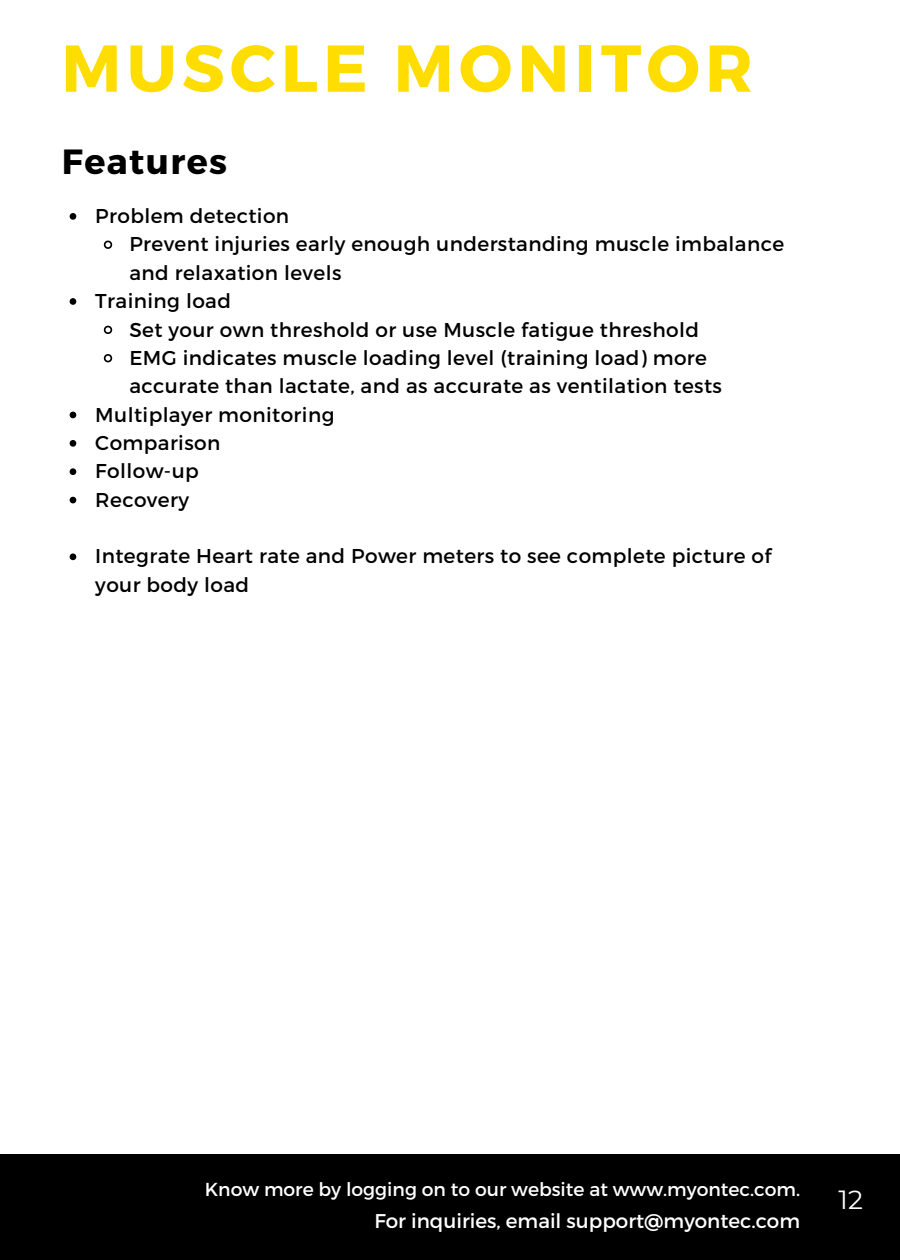
<style>
.page{position:relative;width:900px;height:1260px;background:#fff}
.page>*{position:absolute;margin:0;border:0;box-sizing:border-box;transform-origin:0 0}
.t1{font:700 66px "Montserrat";letter-spacing:.08em;color:#fd0}
.t2{font:700 35px "Montserrat";letter-spacing:.04em;color:#000}
.t3{font:26.25px "Montserrat";color:#fff}
.t4{font:20px/28.2px "Montserrat";letter-spacing:.02em;color:#000}
.t5{font:20px "Montserrat";color:#fff}
.t6{font:18.75px "Montserrat";color:#fff}
</style>
<div class="page">
<div style="left:0;top:1154px;width:900px;height:106px;background:#000"></div>
<svg style="left:70px;top:213px;width:6px;height:7px"></svg>
<svg style="left:103px;top:240px;width:10px;height:9px"></svg>
<svg style="left:70px;top:298px;width:6px;height:7px"></svg>
<svg style="left:103px;top:325px;width:10px;height:9px"></svg>
<svg style="left:103px;top:354px;width:10px;height:9px"></svg>
<svg style="left:70px;top:412px;width:6px;height:6px"></svg>
<svg style="left:70px;top:440px;width:6px;height:7px"></svg>
<svg style="left:70px;top:468px;width:6px;height:7px"></svg>
<svg style="left:70px;top:497px;width:6px;height:6px"></svg>
<svg style="left:70px;top:553px;width:6px;height:7px"></svg>
<h1 class="t1" style="left:61px;top:25px;width:693px">MUSCLE MONITOR</h1>
<h2 class="t2" style="left:62px;top:139px;width:167px">Features</h2>
<p class="t4" style="left:95px;top:201px;width:195px">Problem detection</p>
<p class="t4" style="left:129px;top:229px;width:656px">Prevent injuries early enough understanding muscle imbalance</p>
<p class="t4" style="left:129px;top:258px;width:214px">and relaxation levels</p>
<p class="t4" style="left:95px;top:286px;width:137px">Training load</p>
<p class="t4" style="left:129px;top:314px;width:571px">Set your own threshold or use Muscle fatigue threshold</p>
<p class="t4" style="left:129px;top:343px;width:579px">EMG indicates muscle loading level (training load) more</p>
<p class="t4" style="left:129px;top:371px;width:594px">accurate than lactate, and as accurate as ventilation tests</p>
<p class="t4" style="left:95px;top:399px;width:241px">Multiplayer monitoring</p>
<p class="t4" style="left:95px;top:428px;width:127px">Comparison</p>
<p class="t4" style="left:95px;top:456px;width:105px">Follow-up</p>
<p class="t4" style="left:95px;top:485px;width:95px">Recovery</p>
<p class="t4" style="left:95px;top:541px;width:678px">Integrate Heart rate and Power meters to see complete picture of your body load</p>
<p class="t6" style="left:205px;top:1177px;width:597px">Know more by logging on to our website at www.myontec.com.</p>
<p class="t5" style="left:374px;top:1208px;width:427px">For inquiries, email support@myontec.com</p>
<h3 class="t3" style="left:839px;top:1184px;width:26px">12</h3>
</div>
